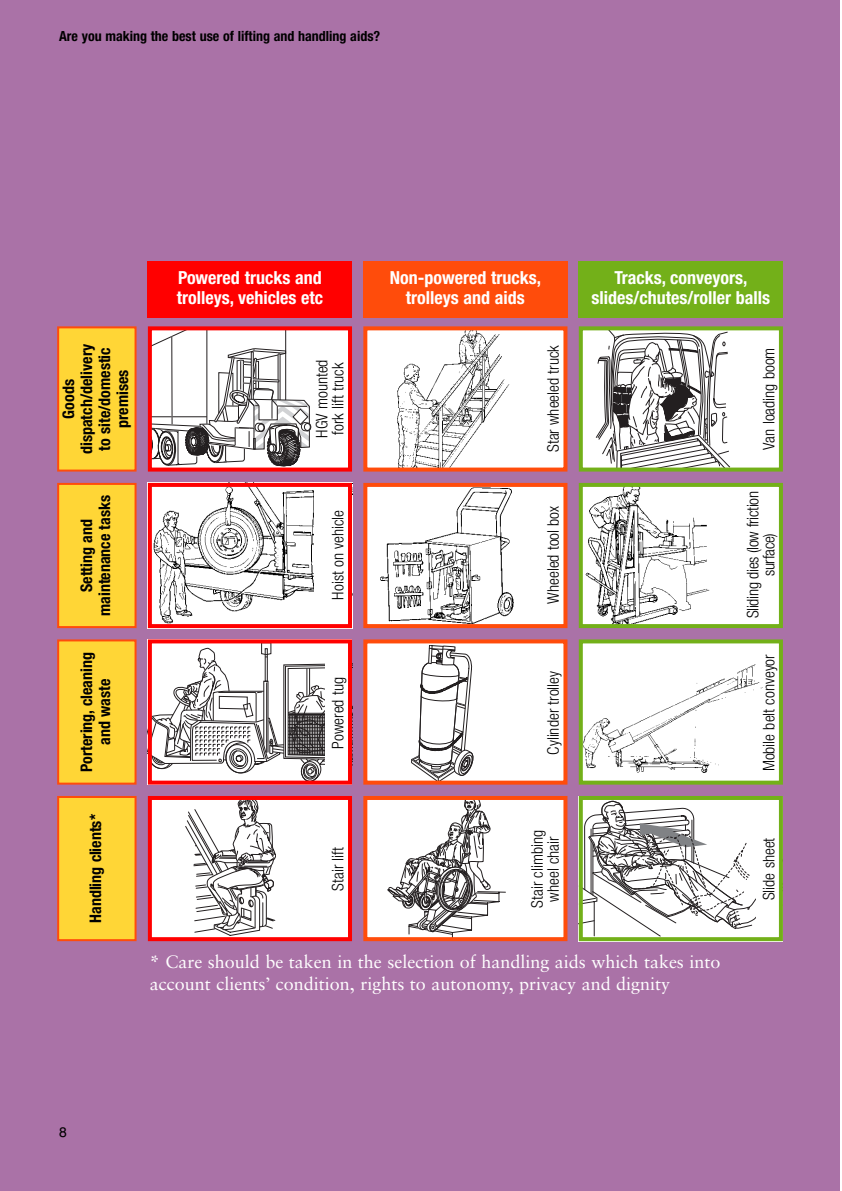
<style>
.page{position:relative;width:842px;height:1191px;background:#fff}
.page>*{position:absolute;margin:0;border:0;box-sizing:border-box;transform-origin:0 0}
.t1{font:18px/22px "Sabon";color:#fff}
.t2{font:700 condensed 18px/20px "Helvetica Neue";color:#fff;text-align:center}
.t3{font:300 condensed 16px/16px "Helvetica Neue";color:#000;text-align:center}
.t4{font:700 condensed 16px/18px "Helvetica Neue";color:#000;text-align:center}
.t5{font:300 condensed 16px/16px "Helvetica Neue";letter-spacing:-.02em;color:#000;text-align:center}
.t6{font:700 condensed 14px "Helvetica Neue";color:#000}
.t7{font:14px "Helvetica";color:#000}
.s1{font-weight:700}
</style>
<div class="page">
<div style="left:0;top:0;width:840px;height:1191px;background:#aa72a7"></div>
<div style="left:58px;top:327px;width:78px;height:143px;background:#ffd636"></div>
<div style="left:57px;top:326px;width:80px;height:145px;border:2px solid #ff4c0b"></div>
<div style="left:58px;top:484px;width:78px;height:143px;background:#ffd636"></div>
<div style="left:57px;top:483px;width:80px;height:145px;border:2px solid #ff4c0b"></div>
<div style="left:58px;top:640px;width:78px;height:143px;background:#ffd636"></div>
<div style="left:57px;top:639px;width:80px;height:145px;border:2px solid #ff4c0b"></div>
<div style="left:58px;top:797px;width:78px;height:143px;background:#ffd636"></div>
<div style="left:57px;top:796px;width:80px;height:145px;border:2px solid #ff4c0b"></div>
<div style="left:148px;top:261px;width:204px;height:57px;background:#f00"></div>
<div style="left:363px;top:261px;width:204px;height:57px;background:#ff4c0b"></div>
<div style="left:579px;top:261px;width:204px;height:57px;background:#73b019"></div>
<div style="left:150px;top:328px;width:200px;height:141px;background:#fff"></div>
<div style="left:301px;top:422px;width:10px;height:9px;border:1px solid #231f20;border-radius:4px"></div>
<svg style="left:153px;top:331px;width:157px;height:135px"></svg>
<div style="left:148px;top:326px;width:204px;height:145px;border:4px solid #f00"></div>
<div style="left:150px;top:798px;width:200px;height:141px;background:#fff"></div>
<svg style="left:185px;top:801px;width:91px;height:134px"></svg>
<div style="left:148px;top:796px;width:204px;height:145px;border:4px solid #f00"></div>
<div style="left:365px;top:328px;width:200px;height:141px;background:#fff"></div>
<img style="left:397px;top:331px;width:113px;height:135px">
<div style="left:363px;top:326px;width:204px;height:145px;border:4px solid #ff4c0b"></div>
<div style="left:365px;top:485px;width:200px;height:141px;background:#fff"></div>
<img style="left:380px;top:488px;width:134px;height:135px">
<div style="left:363px;top:483px;width:204px;height:145px;border:4px solid #ff4c0b"></div>
<div style="left:365px;top:641px;width:200px;height:141px;background:#fff"></div>
<svg style="left:411px;top:645px;width:62px;height:134px"></svg>
<div style="left:363px;top:639px;width:204px;height:145px;border:4px solid #ff4c0b"></div>
<div style="left:365px;top:798px;width:200px;height:141px;background:#fff"></div>
<svg style="left:388px;top:801px;width:118px;height:135px"></svg>
<div style="left:363px;top:796px;width:204px;height:145px;border:4px solid #ff4c0b"></div>
<div style="left:581px;top:328px;width:200px;height:141px;background:#fff"></div>
<svg style="left:596px;top:331px;width:134px;height:135px"></svg>
<div style="left:579px;top:326px;width:204px;height:145px;border:4px solid #73b019"></div>
<div style="left:581px;top:485px;width:200px;height:141px;background:#fff"></div>
<img style="left:585px;top:488px;width:125px;height:135px">
<div style="left:579px;top:483px;width:204px;height:145px;border:4px solid #73b019"></div>
<div style="left:581px;top:641px;width:200px;height:141px;background:#fff"></div>
<img style="left:584px;top:664px;width:179px;height:109px">
<div style="left:579px;top:639px;width:204px;height:145px;border:4px solid #73b019"></div>
<svg style="left:584px;top:801px;width:172px;height:135px;background:#d6d5d6"></svg>
<div style="left:756px;top:797px;width:23px;height:143px;background:#fff"></div>
<svg style="left:147px;top:482px;width:206px;height:303px;background:#ddc4c6"></svg>
<div style="left:579px;top:796px;width:204px;height:145px;border:4px solid #73b019"></div>
<p class="t6" style="left:59px;top:31px;width:323px">Are you making the best use of lifting and handling aids?</p>
<p class="t4" style="left:61px;top:454px;width:112px;rotate:-90deg">Goods dispatch/delivery to site/domestic premises</p>
<p class="t4" style="left:79px;top:616px;width:123px;rotate:-90deg">Setting and maintenance tasks</p>
<p class="t4" style="left:79px;top:772px;width:121px;rotate:-90deg">Portering, cleaning and waste</p>
<p class="t4" style="left:88px;top:923px;width:110px;rotate:-90deg">Handling clients*</p>
<p class="t2" style="left:177px;top:269px;width:148px;text-align:left">Powered trucks and trolleys, vehicles etc</p>
<p class="t2" style="left:390px;top:269px;width:153px">Non-powered trucks, trolleys and aids</p>
<p class="t2" style="left:592px;top:269px;width:180px">Tracks, conveyors, slides/chutes/roller balls</p>
<p class="t3" style="left:315px;top:438px;width:80px;text-align:left;rotate:-90deg">HGV mounted fork lift truck</p>
<p class="t3" style="left:331px;top:599px;width:91px;rotate:-90deg">Hoist on vehicle</p>
<p class="t3" style="left:331px;top:748px;width:73px;rotate:-90deg">Powered tug</p>
<p class="t3" style="left:331px;top:890px;width:45px;rotate:-90deg">Stair lift</p>
<p class="t3" style="left:546px;top:452px;width:108px;rotate:-90deg">Star wheeled truck</p>
<p class="t3" style="left:546px;top:603px;width:99px;rotate:-90deg">Wheeled tool box</p>
<p class="t3" style="left:546px;top:754px;width:85px;rotate:-90deg">Cylinder trolley</p>
<p class="t3" style="left:530px;top:907px;width:79px;rotate:-90deg">Stair climbing wheel chair</p>
<p class="t1" style="left:150px;top:952px;width:572px"><span class="s1">*</span> Care should be taken in the selection of handling aids which takes into account clients’ condition, rights to autonomy, privacy and dignity</p>
<p class="t3" style="left:762px;top:449px;width:103px;rotate:-90deg">Van loading boom</p>
<p class="t5" style="left:746px;top:618px;width:129px;rotate:-90deg">Sliding dies (low friction surface)</p>
<p class="t3" style="left:762px;top:771px;width:119px;rotate:-90deg">Mobile belt conveyor</p>
<p class="t3" style="left:762px;top:900px;width:64px;rotate:-90deg">Slide sheet</p>
<p class="t7" style="left:59px;top:1126px;width:9px">8</p>
</div>
